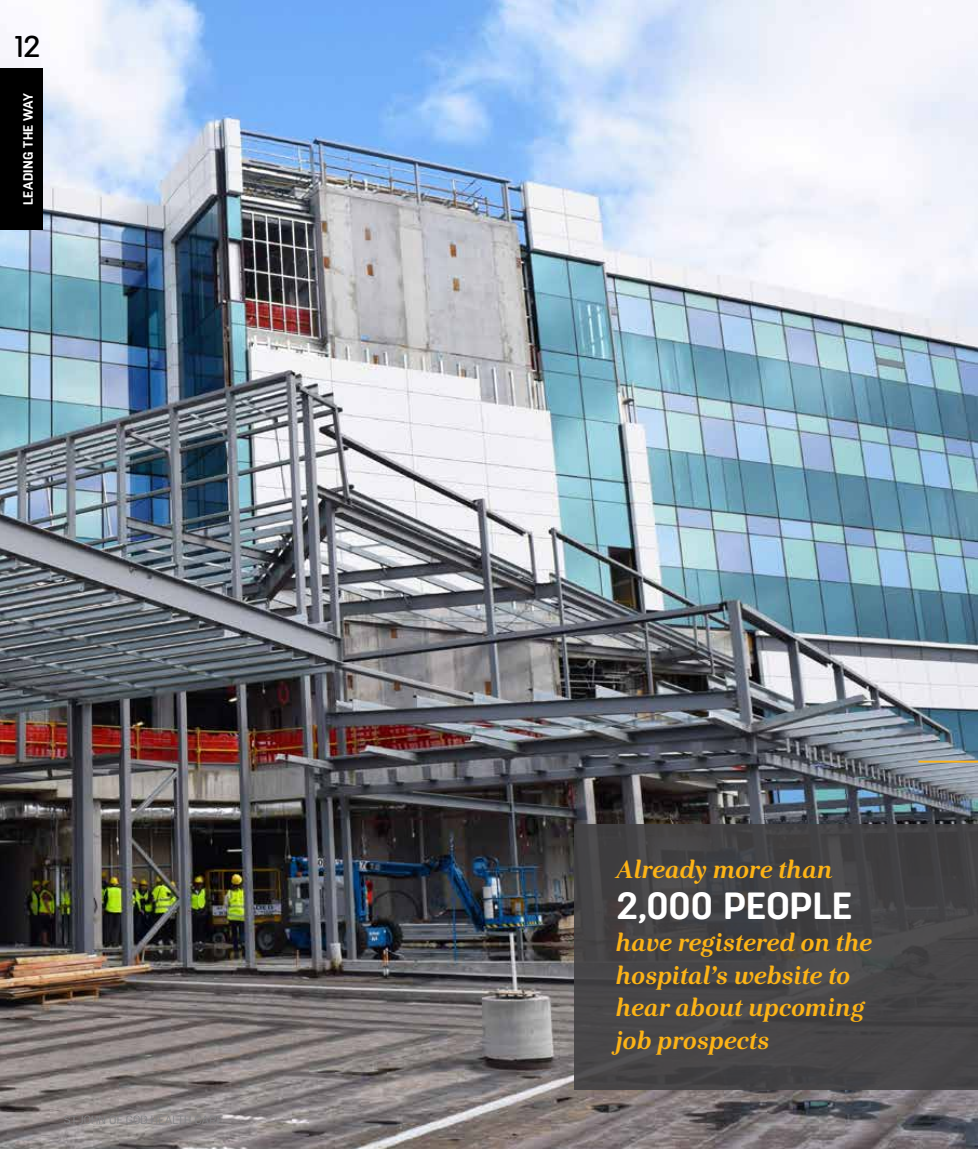
<style>
.page{position:relative;width:978px;height:1149px;background:#fff}
.page>*{position:absolute;margin:0;border:0;box-sizing:border-box;transform-origin:0 0}
.t1{font:700 37.8px "Antartida Rounded";color:#fff}
.t2{font:500 30px "Antartida Rounded";color:#000}
.t3{font:italic 700 25.2px/32.4px "Kostic Serif";color:#fcb316;scale:.95 1}
.t4{font:700 13.5px "Antartida Rounded";letter-spacing:.02em;color:#fff}
.t5{font:300 12px "Antartida Rounded";letter-spacing:.01em;color:#808285}
</style>
<div class="page">
<img style="left:0;top:0;width:978px;height:1148px">
<div style="left:574px;top:823px;width:404px;height:266px;background:#414042"></div>
<hr style="left:918px;top:760px;width:60px;height:2px;background:#fcb316">
<div style="left:0;top:68px;width:43px;height:162px;background:#000"></div>
<p class="t2" style="left:15px;top:29px;width:27px">12</p>
<p class="t4" style="left:20px;top:205px;width:113px;rotate:-90deg">LEADING THE WAY</p>
<p class="t5" style="left:64px;top:1112px;width:161px">ST JOHN OF GOD HEALTH CARE</p>
<p class="t3" style="left:616px;top:852px;width:230px">Already more than</p>
<h1 class="t1" style="left:616px;top:884px;width:238px">2,000 PEOPLE</h1>
<p class="t3" style="left:616px;top:926px;width:271px">have registered on the hospital’s website to hear about upcoming job prospects</p>
</div>
